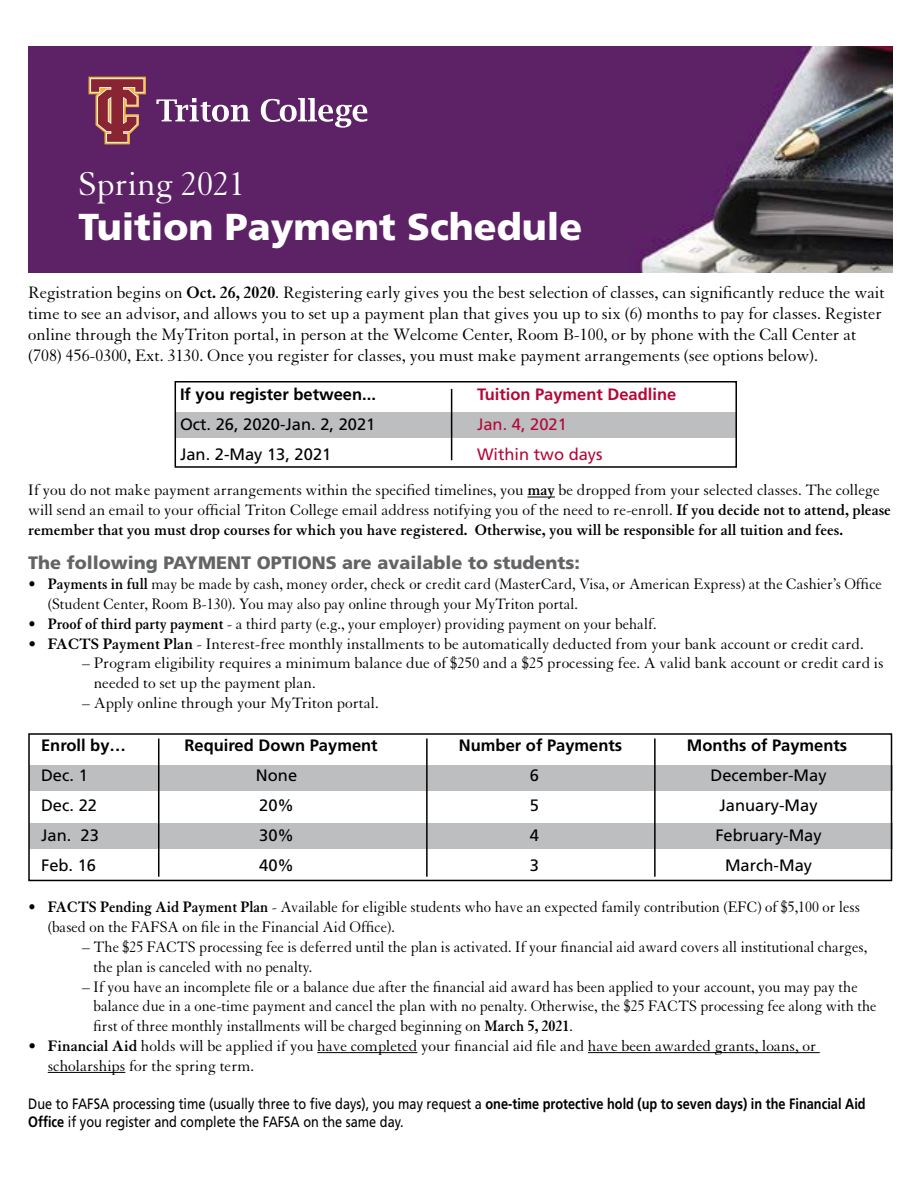
<style>
.page{position:relative;width:918px;height:1188px;background:#fff}
.page>*{position:absolute;margin:0;border:0;box-sizing:border-box;transform-origin:0 0}
.t1{font:900 37.5px "Frutiger";color:#fff}
.t2{font:36px "Granjon";color:#fff}
.t3{font:18px/21px "Granjon";color:#000}
.t4{font:900 18px "Frutiger";color:#636466}
.t5{font:16.5px/19.8px "Granjon";color:#000;scale:.95 1}
.t6{font:16.5px/19.8px "Granjon";color:#000}
.t7{font:16.5px "Frutiger";color:#000}
.t8{font:700 16.5px "Frutiger";color:#000}
.t9{font:16.5px "Frutiger";color:#b30838}
.t10{font:700 16.5px "Frutiger";color:#b30838}
.t11{font:15px/18px "Frutiger";color:#000;scale:.85 1}
.s1{font-weight:700}
</style>
<div class="page">
<svg style="left:527px;top:497px;width:28px;height:1px"></svg>
<hr style="left:317px;top:1052px;width:100px;height:1px;background:#000">
<hr style="left:588px;top:1052px;width:232px;height:1px;background:#000">
<hr style="left:48px;top:1072px;width:77px;height:1px;background:#000">
<img style="left:28px;top:46px;width:864px;height:227px">
<div style="left:175px;top:412px;width:561px;height:26px;background:#bcbec0"></div>
<div style="left:175px;top:381px;width:562px;height:87px;border:2px solid #000"></div>
<hr style="left:451px;top:389px;width:1px;height:71px;background:#000">
<div style="left:29px;top:765px;width:863px;height:25px;background:#bcbec0"></div>
<div style="left:29px;top:823px;width:863px;height:26px;background:#bcbec0"></div>
<div style="left:28px;top:733px;width:864px;height:148px;border:2px solid #000"></div>
<hr style="left:158px;top:739px;width:1px;height:138px;background:#000">
<hr style="left:426px;top:739px;width:2px;height:138px;background:#000">
<hr style="left:654px;top:739px;width:2px;height:138px;background:#000">
<svg style="left:156px;top:98px;width:94px;height:24px"></svg>
<svg style="left:261px;top:98px;width:106px;height:30px"></svg>
<svg style="left:89px;top:77px;width:57px;height:67px"></svg>
<h2 class="t2" style="left:79px;top:165px;width:168px">Spring 2021</h2>
<h1 class="t1" style="left:79px;top:204px;width:505px">Tuition Payment Schedule</h1>
<p class="t3" style="left:28px;top:283px;width:858px">Registration begins on <span class="s1">Oct. 26, 2020</span>. Registering early gives you the best selection of classes, can significantly reduce the wait time to see an advisor, and allows you to set up a payment plan that gives you up to six (6) months to pay for classes. Register online through the MyTriton portal, in person at the Welcome Center, Room B-100, or by phone with the Call Center at (708) 456-0300, Ext. 3130. Once you register for classes, you must make payment arrangements (see options below).</p>
<p class="t8" style="left:180px;top:384px;width:197px">If you register between...</p>
<p class="t10" style="left:477px;top:384px;width:201px">Tuition Payment Deadline</p>
<p class="t7" style="left:180px;top:414px;width:197px">Oct. 26, 2020-Jan. 2, 2021</p>
<p class="t9" style="left:477px;top:414px;width:91px">Jan. 4, 2021</p>
<p class="t7" style="left:180px;top:444px;width:153px">Jan. 2-May 13, 2021</p>
<p class="t9" style="left:477px;top:444px;width:127px">Within two days</p>
<p class="t6" style="left:28px;top:481px;width:864px">If you do not make payment arrangements within the specified timelines, you <span class="s1">may</span> be dropped from your selected classes. The college will send an email to your official Triton College email address notifying you of the need to re-enroll. <span class="s1">If you decide not to attend, please remember that you must drop courses for which you have registered. Otherwise, you will be responsible for all tuition and fees.</span></p>
<p class="t4" style="left:28px;top:552px;width:553px">The following PAYMENT OPTIONS are available to students:</p>
<p class="t5" style="left:48px;top:575px;width:879px;text-indent:-19px">• <span class="s1">Payments in full</span> may be made by cash, money order, check or credit card (MasterCard, Visa, or American Express) at the Cashier’s Office (Student Center, Room B-130). You may also pay online through your MyTriton portal.</p>
<p class="t5" style="left:28px;top:614px;width:663px">• <span class="s1">Proof of third party payment</span> - a third party (e.g., your employer) providing payment on your behalf.</p>
<p class="t6" style="left:28px;top:634px;width:837px">• <span class="s1">FACTS Payment Plan</span> - Interest-free monthly installments to be automatically deducted from your bank account or credit card.</p>
<p class="t5" style="left:94px;top:654px;width:833px;text-indent:-12px">– Program eligibility requires a minimum balance due of $250 and a $25 processing fee. A valid bank account or credit card is needed to set up the payment plan.</p>
<p class="t5" style="left:82px;top:693px;width:314px">– Apply online through your MyTriton portal.</p>
<p class="t8" style="left:41px;top:735px;width:86px">Enroll by…</p>
<p class="t8" style="left:185px;top:735px;width:195px">Required Down Payment</p>
<p class="t8" style="left:459px;top:735px;width:165px">Number of Payments</p>
<p class="t8" style="left:687px;top:735px;width:162px">Months of Payments</p>
<p class="t7" style="left:41px;top:765px;width:48px">Dec. 1</p>
<p class="t7" style="left:256px;top:765px;width:43px">None</p>
<p class="t7" style="left:530px;top:765px;width:11px">6</p>
<p class="t7" style="left:711px;top:765px;width:118px">December-May</p>
<p class="t7" style="left:41px;top:795px;width:57px">Dec. 22</p>
<p class="t7" style="left:259px;top:795px;width:36px">20%</p>
<p class="t7" style="left:530px;top:795px;width:11px">5</p>
<p class="t7" style="left:720px;top:795px;width:100px">January-May</p>
<p class="t7" style="left:41px;top:825px;width:59px">Jan. 23</p>
<p class="t7" style="left:259px;top:825px;width:36px">30%</p>
<p class="t7" style="left:530px;top:825px;width:11px">4</p>
<p class="t7" style="left:715px;top:825px;width:108px">February-May</p>
<p class="t7" style="left:41px;top:855px;width:57px">Feb. 16</p>
<p class="t7" style="left:259px;top:855px;width:36px">40%</p>
<p class="t7" style="left:530px;top:855px;width:11px">3</p>
<p class="t7" style="left:725px;top:855px;width:89px">March-May</p>
<p class="t5" style="left:48px;top:898px;width:857px;text-indent:-19px">• <span class="s1">FACTS Pending Aid Payment Plan</span> - Available for eligible students who have an expected family contribution (EFC) of $5,100 or less (based on the FAFSA on file in the Financial Aid Office).</p>
<p class="t5" style="left:94px;top:937px;width:816px;text-indent:-11px">– The $25 FACTS processing fee is deferred until the plan is activated. If your financial aid award covers all institutional charges, the plan is canceled with no penalty.</p>
<p class="t5" style="left:94px;top:977px;width:826px;text-indent:-11px">– If you have an incomplete file or a balance due after the financial aid award has been applied to your account, you may pay the balance due in a one-time payment and cancel the plan with no penalty. Otherwise, the $25 FACTS processing fee along with the first of three monthly installments will be charged beginning on <span class="s1">March 5, 2021</span>.</p>
<p class="t6" style="left:48px;top:1036px;width:770px;text-indent:-20px">• <span class="s1">Financial Aid</span> holds will be applied if you have completed your financial aid file and have been awarded grants, loans, or scholarships for the spring term.</p>
<p class="t11" style="left:28px;top:1094px;width:987px">Due to FAFSA processing time (usually three to five days), you may request a <span class="s1">one-time protective hold (up to seven days) in the Financial Aid<br>Office</span> if you register and complete the FAFSA on the same day.</p>
</div>
